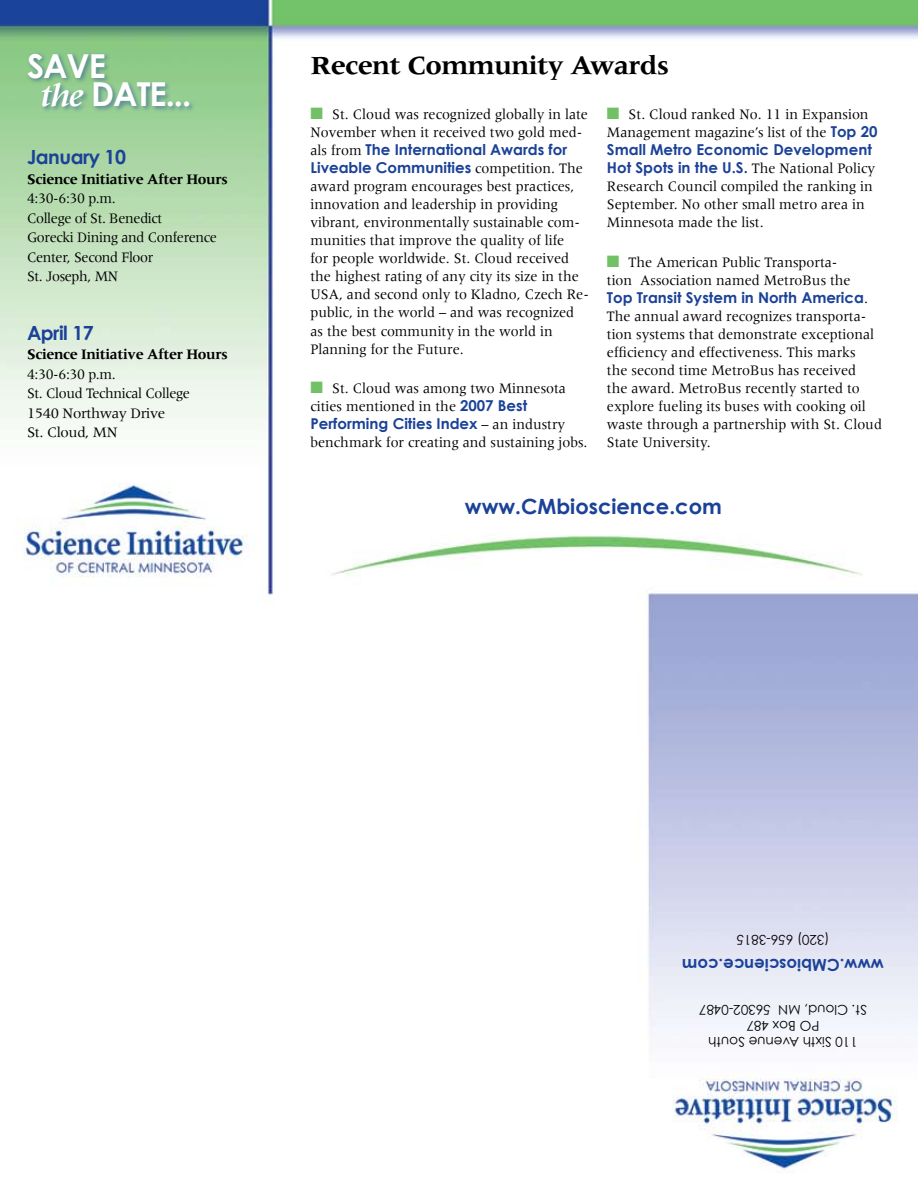
<style>
.page{position:relative;width:918px;height:1186px;background:#fff}
.page>*{position:absolute;margin:0;border:0;box-sizing:border-box;transform-origin:0 0}
.t1{font:700 33px/28.5px "Century Gothic";letter-spacing:-.03em;color:#fff}
.t2{font:700 27px "Meridien";letter-spacing:-.025em;color:#000}
.t3{font:700 21px "Century Gothic";color:#1b4298}
.t4{font:700 19.5px "Century Gothic";letter-spacing:-.025em;color:#1b4298}
.t5{font:700 16.5px "Century Gothic";color:#1b4298}
.t6{font:15px/18px "Meridien";color:#000;scale:.95 1}
.t7{font:700 15px/18px "Century Gothic";color:#1b4298}
.t8{font:15px/19.5px "Meridien";letter-spacing:-.025em;color:#000;scale:.95 1}
.t9{font:700 15px "Meridien";letter-spacing:-.025em;color:#000;scale:.95 1}
.t10{font:13.5px/16.2px "Century Gothic";color:#000;text-align:center}
.s1{font-family:"Meridien";font-style:italic}
.s2{color:#73c167}
.s3{font-family:"Meridien";font-weight:400;color:#000}
.s4{font-family:"Century Gothic";font-weight:700;color:#1b4298}
</style>
<div class="page">
<img style="left:0;top:0;width:918px;height:1174px">
<div style="left:25px;top:51px;width:236px;height:108px;background:#1b4298;opacity:.5"></div>
<h1 class="t1" style="left:40px;top:51px;width:153px;text-indent:-13px">SAVE<br><span class="s1">the</span> DATE...</h1>
<h3 class="t4" style="left:27px;top:145px;width:100px">January 10</h3>
<p class="t9" style="left:27px;top:170px;width:213px">Science Initiative After Hours</p>
<p class="t8" style="left:27px;top:189px;width:202px">4:30-6:30 p.m.<br>College of St. Benedict<br>Gorecki Dining and Conference<br>Center, Second Floor<br>St. Joseph, MN</p>
<h3 class="t4" style="left:27px;top:320px;width:68px">April 17</h3>
<p class="t9" style="left:27px;top:346px;width:213px">Science Initiative After Hours</p>
<p class="t8" style="left:27px;top:364px;width:173px">4:30-6:30 p.m.<br>St. Cloud Technical College<br>1540 Northway Drive<br>St. Cloud, MN</p>
<h2 class="t2" style="left:310px;top:50px;width:360px">Recent Community Awards</h2>
<p class="t6" style="left:310px;top:106px;width:294px"><span class="s2">■</span> St. Cloud was recognized globally in late<br>November when it received two gold med-</p>
<p class="t7" style="left:310px;top:141px;width:274px"><span class="s3">als from</span> The International Awards for<br>Liveable Communities <span class="s3">competition. The</span></p>
<p class="t6" style="left:311px;top:178px;width:295px">award program encourages best practices, innovation and leadership in providing vibrant, environmentally sustainable com&shy;munities that improve the quality of life<br>for people worldwide. St. Cloud received the highest rating of any city its size in the USA, and second only to Kladno, Czech Re&shy;public, in the world – and was recognized as the best community in the world in Planning for the Future.</p>
<p class="t6" style="left:310px;top:379px;width:271px"><span class="s2">■</span> St. Cloud was among two Minnesota cities mentioned in the <span class="s4">2007 Best</span></p>
<p class="t7" style="left:310px;top:414px;width:256px">Performing Cities Index <span class="s3">– an industry</span></p>
<p class="t6" style="left:310px;top:433px;width:293px">benchmark for creating and sustaining jobs.</p>
<p class="t6" style="left:607px;top:106px;width:286px"><span class="s2">■</span> St. Cloud ranked No. 11 in Expansion<br>Management magazine’s list of the <span class="s4">Top 20</span></p>
<p class="t7" style="left:607px;top:141px;width:270px">Small Metro Economic Development<br>Hot Spots in the U.S. <span class="s3">The National Policy</span></p>
<p class="t6" style="left:607px;top:178px;width:282px">Research Council compiled the ranking in<br>September. No other small metro area in<br>Minnesota made the list.</p>
<p class="t6" style="left:607px;top:253px;width:258px"><span class="s2">■</span> The American Public Transporta&shy;tion Association named MetroBus the</p>
<p class="t7" style="left:607px;top:288px;width:263px">Top Transit System in North America<span class="s3">.</span></p>
<p class="t6" style="left:607px;top:307px;width:291px">The annual award recognizes transporta&shy;tion systems that demonstrate exceptional efficiency and effectiveness. This marks<br>the second time MetroBus has received<br>the award. MetroBus recently started to explore fueling its buses with cooking oil waste through a partnership with St. Cloud State University.</p>
<h3 class="t3" style="left:465px;top:493px;width:259px">www.CMbioscience.com</h3>
<p class="t10" style="left:830px;top:948px;width:94px;rotate:-180deg">(320) 656-3815</p>
<p class="t5" style="left:884px;top:976px;width:203px;rotate:-180deg">www.CMbioscience.com</p>
<p class="t10" style="left:771px;top:1018px;width:73px;rotate:-180deg">56302-0487</p>
<p class="t10" style="left:867px;top:1018px;width:88px;rotate:-180deg">St. Cloud, MN</p>
<p class="t10" style="left:858px;top:1050px;width:151px;rotate:-180deg">110 Sixth Avenue South<br>OP B ox 487</p>
</div>
